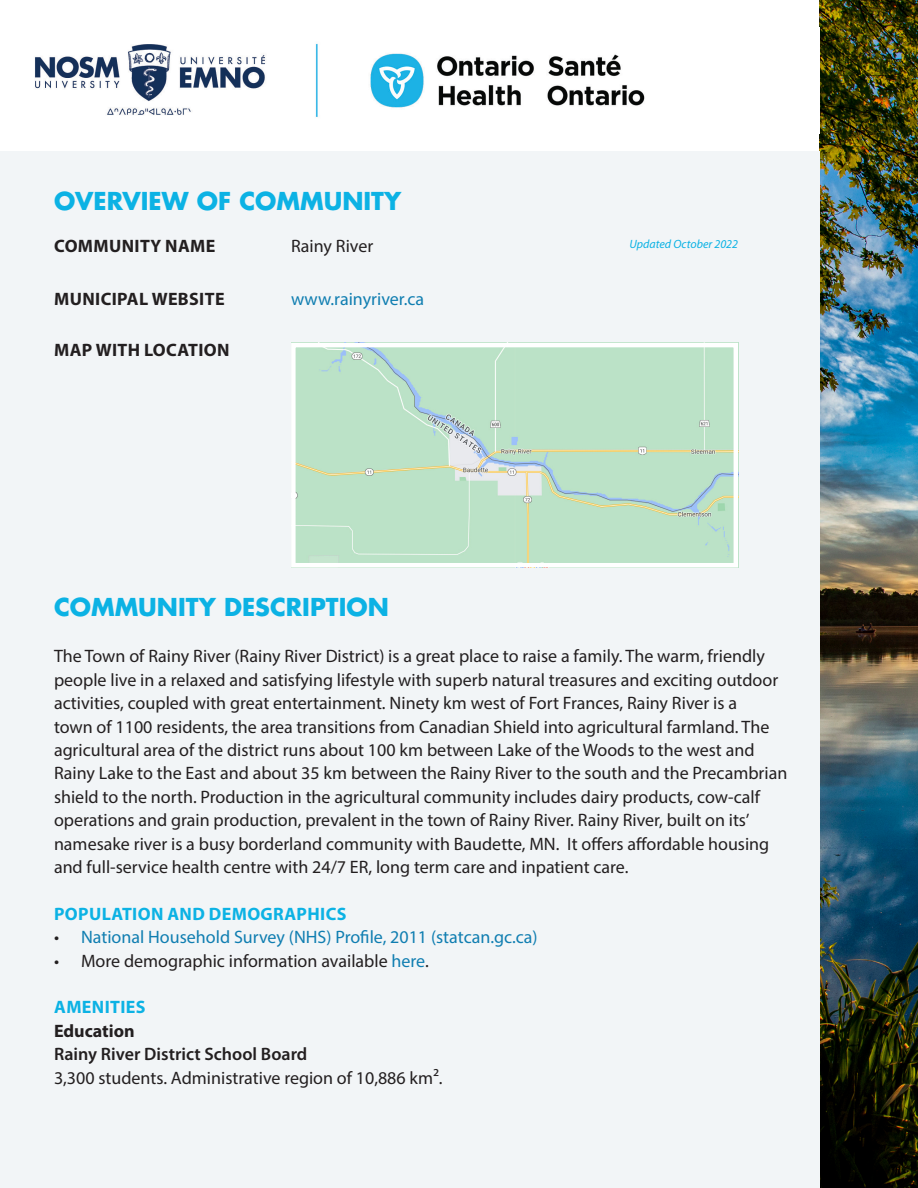
<style>
.page{position:relative;width:918px;height:1188px;background:#fff}
.page>*{position:absolute;margin:0;border:0;box-sizing:border-box;transform-origin:0 0}
.Heading{font:700 24px "Futura Std";color:#0cb2e4}
.Text{font:18px/23.4px "Myriad Pro";color:#231f20}
.Text-2{font:18px "Myriad Pro";color:#107eb1}
.Topic{font:700 18px "Myriad Pro";letter-spacing:.02em;color:#231f20}
.Subhead{font:700 18px "Myriad Pro";letter-spacing:.02em;color:#0cb2e4}
.Text-3{font:600 18px "Myriad Pro";color:#231f20}
.Topic-2{font:700 18px "Myriad Pro";color:#231f20}
.Small_Print{font:italic 12px "Myriad Pro";color:#0cb2e4}
.s1{color:#231f20}
.s2{color:#107eb1}
</style>
<div class="page">
<img style="left:820px;top:0;width:98px;height:1188px">
<img style="left:35px;top:43px;width:610px;height:74px">
<div style="left:0;top:151px;width:820px;height:1037px;background:#f2f5f7"></div>
<img style="left:296px;top:348px;width:437px;height:214px">
<div style="left:291px;top:343px;width:447px;height:224px;border:4px solid #fff"></div>
<p class="Heading" style="left:54px;top:185px;width:349px">OVERVIEW OF COMMUNITY</p>
<p class="Topic" style="left:54px;top:234px;width:163px">COMMUNITY NAME</p>
<p class="Text" style="left:291px;top:234px;width:84px">Rainy River</p>
<p class="Topic" style="left:54px;top:287px;width:172px">MUNICIPAL WEBSITE</p>
<p class="Text-2" style="left:291px;top:288px;width:135px">www.rainyriver.ca</p>
<p class="Topic" style="left:54px;top:339px;width:177px">MAP WITH LOCATION</p>
<p class="Small_Print" style="left:629px;top:236px;width:110px">Updated October 2022</p>
<p class="Heading" style="left:54px;top:591px;width:336px">COMMUNITY DESCRIPTION</p>
<p class="Text" style="left:54px;top:644px;width:735px">The Town of Rainy River (Rainy River District) is a great place to raise a family. The warm, friendly people live in a relaxed and satisfying lifestyle with superb natural treasures and exciting outdoor activities, coupled with great entertainment. Ninety km west of Fort Frances, Rainy River is a<br>town of 1100 residents, the area transitions from Canadian Shield into agricultural farmland. The agricultural area of the district runs about 100 km between Lake of the Woods to the west and Rainy Lake to the East and about 35 km between the Rainy River to the south and the Precambrian shield to the north. Production in the agricultural community includes dairy products, cow-calf operations and grain production, prevalent in the town of Rainy River. Rainy River, built on its’ namesake river is a busy borderland community with Baudette, MN. It offers affordable housing and full-service health centre with 24/7 ER, long term care and inpatient care.</p>
<p class="Subhead" style="left:54px;top:902px;width:294px">POPULATION AND DEMOGRAPHICS</p>
<p class="Text-2" style="left:54px;top:926px;width:485px"><span class="s1">•</span> National Household Survey (NHS) Profile, 2011 (statcan.gc.ca)</p>
<p class="Text" style="left:54px;top:949px;width:376px">• More demographic information available <span class="s2">here</span>.</p>
<p class="Subhead" style="left:54px;top:996px;width:93px">AMENITIES</p>
<p class="Topic-2" style="left:54px;top:1019px;width:82px">Education</p>
<p class="Text-3" style="left:54px;top:1043px;width:255px">Rainy River District School Board</p>
<p class="Text" style="left:54px;top:1066px;width:390px">3,300 students. Administrative region of 10,886 km².</p>
</div>
